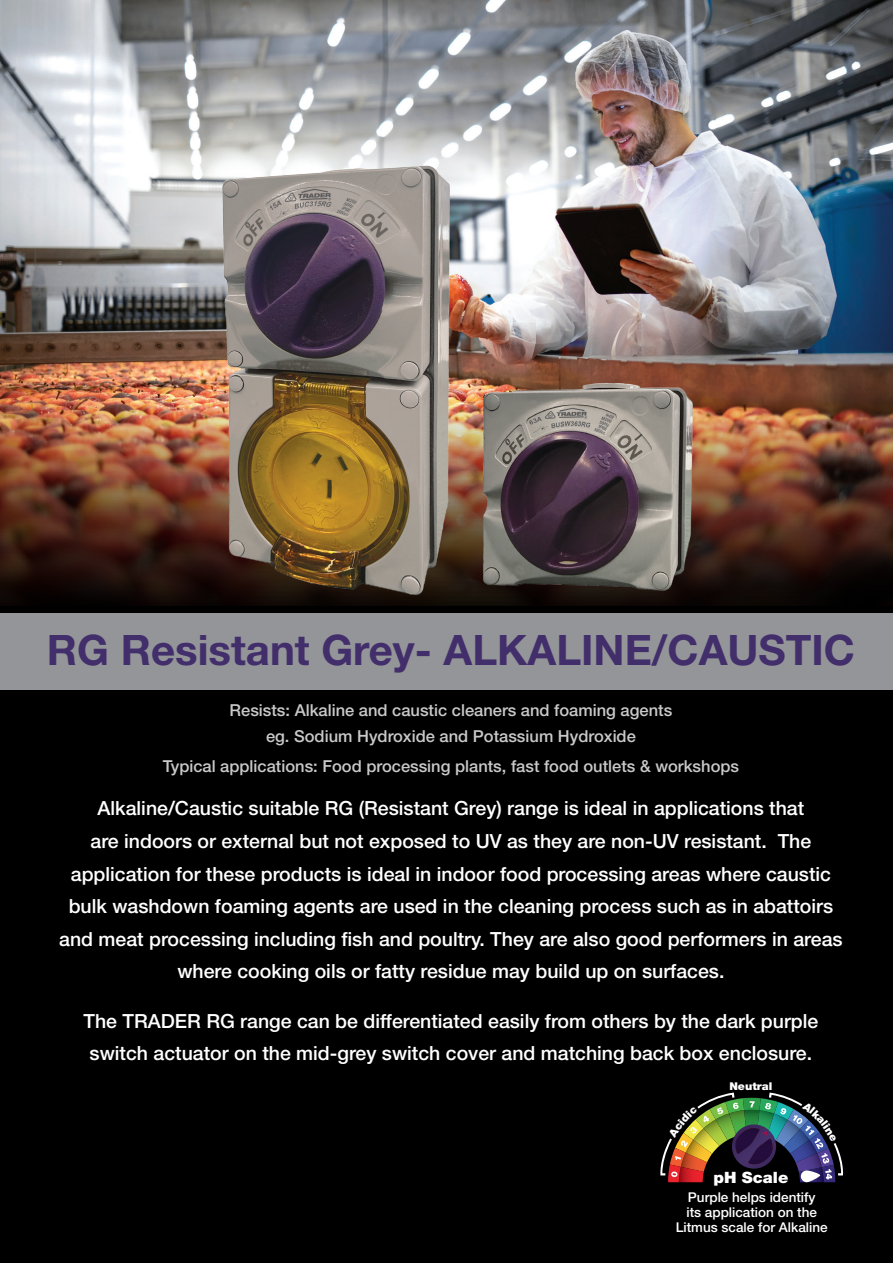
<style>
.page{position:relative;width:893px;height:1263px;background:#000}
.page>*{position:absolute;margin:0;border:0;box-sizing:border-box;transform-origin:0 0}
.t1{font:700 42px "Helvetica Neue LT Std";color:#422e6b}
.t2{font:500 19.5px/32.5px "Helvetica Neue LT Std";color:#fff;text-align:center}
.t3{font:500 16.5px/25.5px "Helvetica Neue LT Std";color:#fff;text-align:center}
.t4{font:900 15.6px "Helvetica Neue LT Std";color:#fff;scale:1.05 1}
.t5{font:500 13.5px/15px "Helvetica Neue LT Std";color:#fff;text-align:center}
.t6{font:900 10.8px "Helvetica Neue LT Std";color:#fff;scale:1.05 1}
</style>
<div class="page">
<div style="left:0;top:613px;width:893px;height:76px;background:#939598"></div>
<img style="left:0;top:0;width:893px;height:606px">
<img style="left:210px;top:144px;width:252px;height:462px">
<img style="left:462px;top:375px;width:252px;height:222px">
<img style="left:660px;top:1092px;width:183px;height:90px">
<h1 class="t1" style="left:47px;top:624px;width:810px">RG Resistant Grey- ALKALINE/CAUSTIC</h1>
<p class="t3" style="left:230px;top:697px;width:444px">Resists: Alkaline and caustic cleaners and foaming agents eg. Sodium Hydroxide and Potassium Hydroxide</p>
<p class="t3" style="left:163px;top:753px;width:578px">Typical applications: Food processing plants, fast food outlets &amp; workshops</p>
<p class="t2" style="left:59px;top:792px;width:785px">Alkaline/Caustic suitable RG (Resistant Grey) range is ideal in applications that<br>are indoors or external but not exposed to UV as they are non-UV resistant. The application for these products is ideal in indoor food processing areas where caustic bulk washdown foaming agents are used in the cleaning process such as in abattoirs and meat processing including fish and poultry. They are also good performers in areas where cooking oils or fatty residue may build up on surfaces.</p>
<p class="t2" style="left:83px;top:1004px;width:736px">The TRADER RG range can be differentiated easily from others by the dark purple switch actuator on the mid-grey switch cover and matching back box enclosure.</p>
<p class="t6" style="left:729px;top:1079px;width:42px">Neutral</p>
<p class="t4" style="left:713px;top:1168px;width:73px">pH Scale</p>
<p class="t5" style="left:676px;top:1190px;width:153px">Purple helps identify<br>its application on the<br>Litmus scale for Alkaline</p>
</div>
